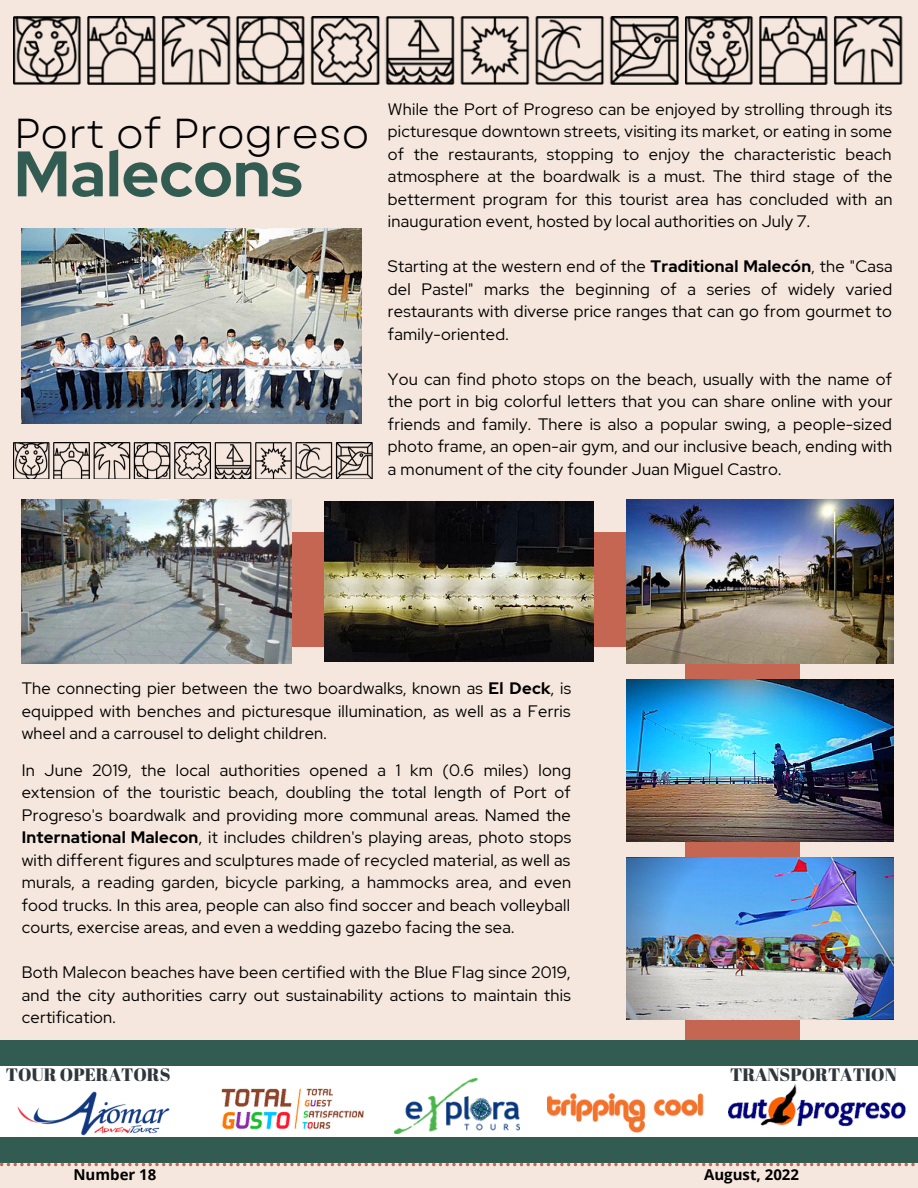
<style>
.page{position:relative;width:918px;height:1188px;background:#f5e7dd}
.page>*{position:absolute;margin:0;border:0;box-sizing:border-box;transform-origin:0 0}
.t1{font:700 64.2px "Red Hat Display";color:#325c52}
.t2{font:41.85px "Garet";color:#000}
.t3{font:18px "Abril Fatface";color:#2f363c}
.t4{font:16.5px/22.5px "Red Hat Display";letter-spacing:.015em;color:#000;text-align:justify}
.t5{font:700 15px "Open Sans";color:#000}
.s1{font-weight:700}
</style>
<div class="page">
<img style="left:14px;top:16px;width:665px;height:69px">
<img style="left:686px;top:16px;width:217px;height:69px">
<div style="left:685px;top:552px;width:115px;height:514px;background:#c46652"></div>
<div style="left:0;top:1040px;width:918px;height:123px;background:#325c52"></div>
<svg style="left:0;top:1163px;width:915px;height:3px"></svg>
<div style="left:0;top:1066px;width:918px;height:71px;background:#fff"></div>
<img style="left:17px;top:1091px;width:153px;height:45px">
<img style="left:221px;top:1088px;width:143px;height:42px">
<img style="left:395px;top:1079px;width:125px;height:55px">
<img style="left:548px;top:1093px;width:156px;height:40px">
<img style="left:728px;top:1084px;width:178px;height:43px">
<img style="left:22px;top:229px;width:340px;height:194px">
<div style="left:190px;top:532px;width:538px;height:114px;background:#c46652"></div>
<img style="left:22px;top:499px;width:270px;height:165px">
<img style="left:325px;top:501px;width:269px;height:161px">
<img style="left:14px;top:442px;width:359px;height:36px">
<img style="left:627px;top:679px;width:267px;height:162px">
<img style="left:627px;top:500px;width:267px;height:163px">
<img style="left:626px;top:858px;width:268px;height:162px">
<h2 class="t2" style="left:14px;top:103px;width:357px">Port of Progreso</h2>
<h1 class="t1" style="left:14px;top:131px;width:290px">Malecons</h1>
<p class="t4" style="left:388px;top:98px;width:506px">While the Port of Progreso can be enjoyed by strolling through its picturesque downtown streets, visiting its market, or eating in some of the restaurants, stopping to enjoy the characteristic beach atmosphere at the boardwalk is a must. The third stage of the betterment program for this tourist area has concluded with an inauguration event, hosted by local authorities on July 7.</p>
<p class="t4" style="left:388px;top:255px;width:506px">Starting at the western end of the <span class="s1">Traditional Malecón</span>, the "Casa del Pastel" marks the beginning of a series of widely varied restaurants with diverse price ranges that can go from gourmet to family-oriented.</p>
<p class="t4" style="left:388px;top:368px;width:506px">You can find photo stops on the beach, usually with the name of the port in big colorful letters that you can share online with your friends and family. There is also a popular swing, a people-sized photo frame, an open-air gym, and our inclusive beach, ending with a monument of the city founder Juan Miguel Castro.</p>
<p class="t4" style="left:22px;top:677px;width:551px">The connecting pier between the two boardwalks, known as <span class="s1">El Deck</span>, is equipped with benches and picturesque illumination, as well as a Ferris wheel and a carrousel to delight children.</p>
<p class="t4" style="left:22px;top:758px;width:551px">In June 2019, the local authorities opened a 1 km (0.6 miles) long extension of the touristic beach, doubling the total length of Port of Progreso's boardwalk and providing more communal areas. Named the <span class="s1">International Malecon</span>, it includes children's playing areas, photo stops with different figures and sculptures made of recycled material, as well as murals, a reading garden, bicycle parking, a hammocks area, and even food trucks. In this area, people can also find soccer and beach volleyball courts, exercise areas, and even a wedding gazebo facing the sea.</p>
<p class="t4" style="left:22px;top:961px;width:551px">Both Malecon beaches have been certified with the Blue Flag since 2019, and the city authorities carry out sustainability actions to maintain this certification.</p>
<p class="t3" style="left:6px;top:1062px;width:166px">TOUR OPERATORS</p>
<p class="t3" style="left:730px;top:1062px;width:168px">TRANSPORTATION</p>
<p class="t5" style="left:73px;top:1164px;width:84px">Number 18</p>
<p class="t5" style="left:704px;top:1164px;width:96px">August, 2022</p>
</div>
